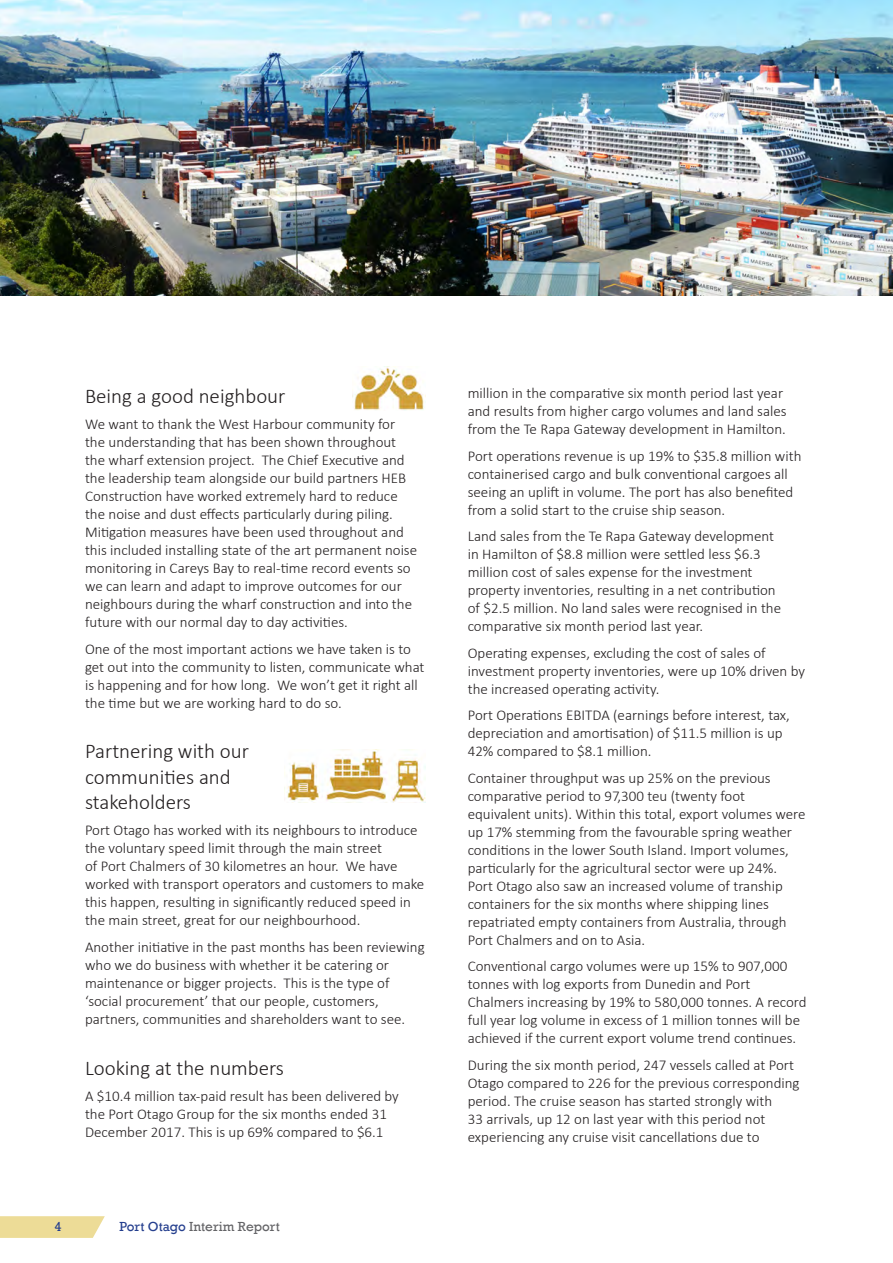
<style>
.page{position:relative;width:893px;height:1263px;background:#fff}
.page>*{position:absolute;margin:0;border:0;box-sizing:border-box;transform-origin:0 0}
.Sub_Heading{font:300 21px/25.2px "Calibri";color:#231f20}
.Body_Copy_1{font:300 15px/18px "Calibri";color:#231f20}
.t1{font:13.5px "Rockwell";color:#636366}
.t2{font:13.5px "Rockwell";color:#253f8e}
.s1{color:#253f8e}
</style>
<div class="page">
<svg style="left:0;top:1216px;width:105px;height:22px;background:#eede9e"></svg>
<img style="left:0;top:0;width:893px;height:296px">
<img style="left:354px;top:367px;width:70px;height:44px">
<img style="left:287px;top:750px;width:138px;height:52px">
<p class="Sub_Heading" style="left:85px;top:382px;width:202px">Being a good neighbour</p>
<p class="Body_Copy_1" style="left:85px;top:414px;width:334px">We want to thank the West Harbour community for the understanding that has been shown throughout the wharf extension project. The Chief Executive and the leadership team alongside our build partners HEB Construction have worked extremely hard to reduce the noise and dust effects particularly during piling.<br>Mitigation measures have been used throughout and this included installing state of the art permanent noise monitoring in Careys Bay to real-time record events so we can learn and adapt to improve outcomes for our neighbours during the wharf construction and into the future with our normal day to day activities.</p>
<p class="Body_Copy_1" style="left:85px;top:639px;width:341px">One of the most important actions we have taken is to get out into the community to listen, communicate what is happening and for how long. We won’t get it right all the time but we are working hard to do so.</p>
<p class="Sub_Heading" style="left:85px;top:738px;width:165px">Partnering with our communities and stakeholders</p>
<p class="Body_Copy_1" style="left:85px;top:821px;width:341px">Port Otago has worked with its neighbours to introduce the voluntary speed limit through the main street<br>of Port Chalmers of 30 kilometres an hour. We have worked with transport operators and customers to make this happen, resulting in significantly reduced speed in the main street, great for our neighbourhood.</p>
<p class="Body_Copy_1" style="left:85px;top:937px;width:341px">Another initiative in the past months has been reviewing who we do business with whether it be catering or maintenance or bigger projects. This is the type of ‘social procurement’ that our people, customers, partners, communities and shareholders want to see.</p>
<p class="Sub_Heading" style="left:85px;top:1054px;width:201px">Looking at the numbers</p>
<p class="Body_Copy_1" style="left:85px;top:1086px;width:315px">A $10.4 million tax-paid result has been delivered by the Port Otago Group for the six months ended 31<br>December 2017. This is up 69% compared to $6.1</p>
<p class="t2" style="left:54px;top:1218px;width:9px">4</p>
<p class="t1" style="left:120px;top:1218px;width:162px"><span class="s1">Port Otago</span> Interim Report</p>
<p class="Body_Copy_1" style="left:468px;top:383px;width:320px">million in the comparative six month period last year and results from higher cargo volumes and land sales from the Te Rapa Gateway development in Hamilton.</p>
<p class="Body_Copy_1" style="left:468px;top:446px;width:335px">Port operations revenue is up 19% to $35.8 million with containerised cargo and bulk conventional cargoes all seeing an uplift in volume. The port has also benefited from a solid start to the cruise ship season.</p>
<p class="Body_Copy_1" style="left:468px;top:527px;width:315px">Land sales from the Te Rapa Gateway development in Hamilton of $8.8 million were settled less $6.3 million cost of sales expense for the investment property inventories, resulting in a net contribution of $2.5 million. No land sales were recognised in the comparative six month period last year.</p>
<p class="Body_Copy_1" style="left:468px;top:643px;width:339px">Operating expenses, excluding the cost of sales of investment property inventories, were up 10% driven by the increased operating activity.</p>
<p class="Body_Copy_1" style="left:468px;top:706px;width:324px">Port Operations EBITDA (earnings before interest, tax, depreciation and amortisation) of $11.5 million is up<br>42% compared to $8.1 million.</p>
<p class="Body_Copy_1" style="left:468px;top:768px;width:339px">Container throughput was up 25% on the previous comparative period to 97,300 teu (twenty foot equivalent units). Within this total, export volumes were up 17% stemming from the favourable spring weather conditions in the lower South Island. Import volumes, particularly for the agricultural sector were up 24%.<br>Port Otago also saw an increased volume of tranship containers for the six months where shipping lines repatriated empty containers from Australia, through Port Chalmers and on to Asia.</p>
<p class="Body_Copy_1" style="left:468px;top:957px;width:340px">Conventional cargo volumes were up 15% to 907,000 tonnes with log exports from Dunedin and Port Chalmers increasing by 19% to 580,000 tonnes. A record full year log volume in excess of 1 million tonnes will be achieved if the current export volume trend continues.</p>
<p class="Body_Copy_1" style="left:468px;top:1055px;width:333px">During the six month period, 247 vessels called at Port Otago compared to 226 for the previous corresponding period. The cruise season has started strongly with<br>33 arrivals, up 12 on last year with this period not experiencing any cruise visit cancellations due to</p>
</div>
